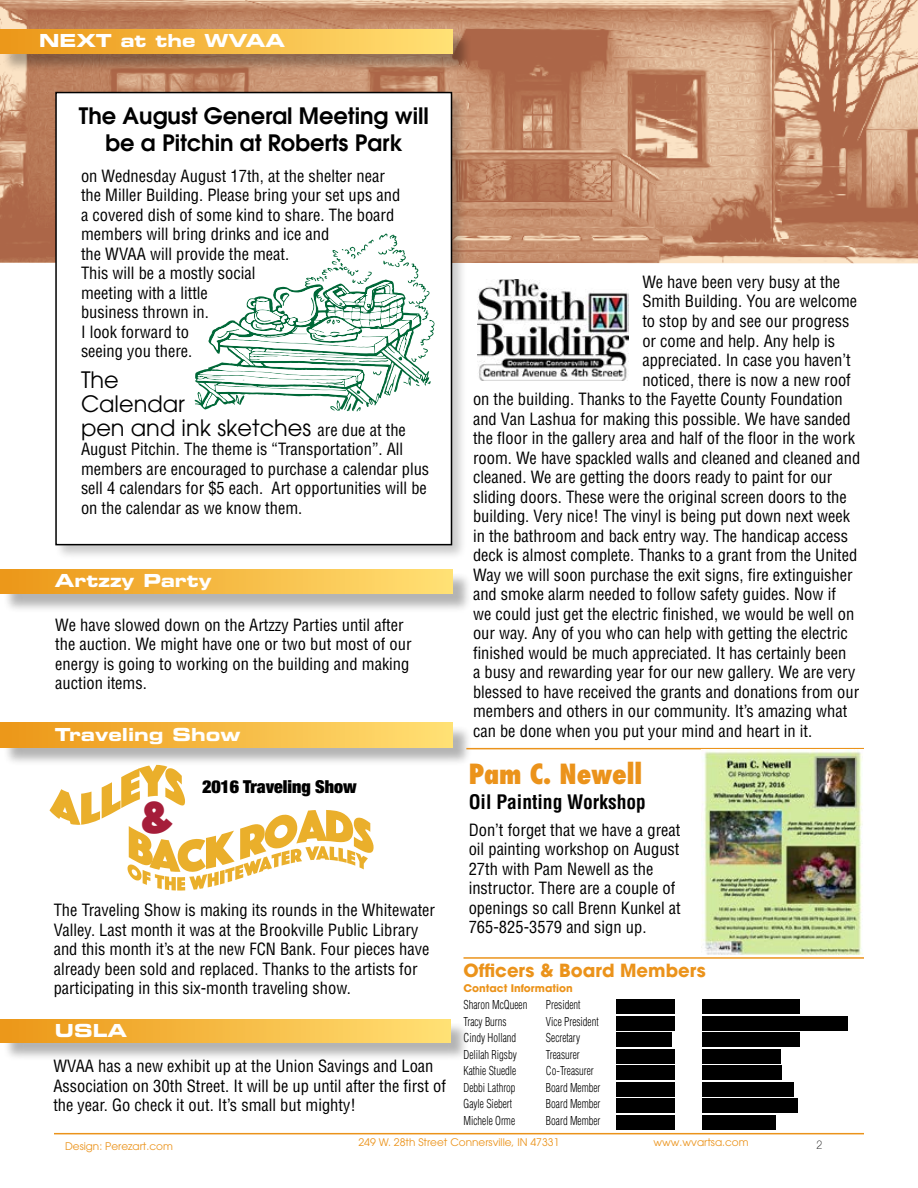
<style>
.page{position:relative;width:918px;height:1188px;background:#fff}
.page>*{position:absolute;margin:0;border:0;box-sizing:border-box;transform-origin:0 0}
.t1{font:46.5px "Phosphate Solid";color:#a51d3a}
.t2{font:800 condensed 27px "Futura";color:#eb931b}
.t3{font:600 22.5px/27px "Avant Garde LT";color:#000;text-align:center}
.t4{font:22.5px/24px "Avant Garde LT";color:#000}
.t5{font:700 condensed 19.5px "Helvetica LT";color:#000}
.t6{font:18px "Eurostile LT Bold Extended Two";color:#fff}
.t7{font:700 18px "Avant Garde LT";color:#eb931b}
.t8{font:900 expanded 17.85px "Helvetica Neue";color:#000}
.t9{font:condensed 16.5px/19.5px "Helvetica LT";color:#000}
.t10{font:300 condensed 12px "Helvetica LT";color:#000;scale:.88 1}
.t11{font:100 12px "Helvetica Neue";color:#000;scale:.88 1}
.t12{font:10.5px "Avant Garde LT";color:#eb931b}
.t13{font:700 10.5px "Avant Garde LT";color:#eb931b}
.s1{font-family:"Helvetica LT";font-stretch:condensed;font-size:16.5px}
</style>
<div class="page">
<hr style="left:464px;top:957px;width:400px;height:2px;background:#eb931b">
<img style="left:0;top:0;width:918px;height:263px">
<hr style="left:54px;top:1133px;width:810px;height:1px;background:#eb931b">
<div style="left:3px;top:572px;width:468px;height:40px;background:#000;opacity:.3"></div>
<div style="left:1px;top:569px;width:452px;height:25px;background:linear-gradient(to right,#eb9616,#ffe074)"></div>
<div style="left:3px;top:725px;width:468px;height:41px;background:#000;opacity:.3"></div>
<div style="left:1px;top:723px;width:452px;height:25px;background:linear-gradient(to right,#eb9616,#ffe074)"></div>
<div style="left:3px;top:1022px;width:466px;height:39px;background:#000;opacity:.3"></div>
<div style="left:1px;top:1019px;width:449px;height:24px;background:linear-gradient(to right,#eb9616,#ffe074)"></div>
<div style="left:2px;top:32px;width:469px;height:40px;background:#000;opacity:.3"></div>
<div style="left:0;top:29px;width:452px;height:25px;background:linear-gradient(to right,#eb9616,#ffe074)"></div>
<img style="left:478px;top:279px;width:151px;height:102px">
<svg style="left:50px;top:765px;width:324px;height:126px"></svg>
<hr style="left:466px;top:748px;width:398px;height:1px;background:#eb931b">
<img style="left:701px;top:750px;width:162px;height:205px">
<div style="left:54px;top:91px;width:414px;height:470px;background:#000;opacity:.21"></div>
<div style="left:56px;top:93px;width:396px;height:452px;background:#fff"></div>
<div style="left:55px;top:92px;width:397px;height:453px;border:2px solid #000"></div>
<svg style="left:194px;top:233px;width:241px;height:179px"></svg>
<div style="left:702px;top:999px;width:98px;height:15px;background:#000"></div>
<div style="left:702px;top:1016px;width:146px;height:14px;background:#000"></div>
<div style="left:616px;top:999px;width:54px;height:15px;background:#000"></div>
<div style="left:616px;top:1016px;width:59px;height:14px;background:#000"></div>
<div style="left:616px;top:1032px;width:56px;height:15px;background:#000"></div>
<div style="left:702px;top:1032px;width:98px;height:15px;background:#000"></div>
<div style="left:616px;top:1049px;width:59px;height:14px;background:#000"></div>
<div style="left:702px;top:1049px;width:79px;height:14px;background:#000"></div>
<div style="left:616px;top:1065px;width:59px;height:15px;background:#000"></div>
<div style="left:702px;top:1065px;width:79px;height:15px;background:#000"></div>
<div style="left:616px;top:1082px;width:59px;height:14px;background:#000"></div>
<div style="left:702px;top:1082px;width:92px;height:14px;background:#000"></div>
<div style="left:616px;top:1098px;width:59px;height:15px;background:#000"></div>
<div style="left:702px;top:1098px;width:96px;height:15px;background:#000"></div>
<div style="left:616px;top:1115px;width:59px;height:14px;background:#000"></div>
<div style="left:702px;top:1115px;width:74px;height:14px;background:#000"></div>
<div style="left:670px;top:999px;width:5px;height:15px;background:#000"></div>
<p class="t6" style="left:39px;top:28px;width:248px">NEXT at the WVAA</p>
<h3 class="t3" style="left:79px;top:102px;width:352px">The August General Meeting will be a Pitchin at Roberts Park</h3>
<p class="t9" style="left:81px;top:166px;width:321px">on Wednesday August 17th, at the shelter near the Miller Building. Please bring your set ups and a covered dish of some kind to share. The board members will bring drinks and ice and<br>the WVAA will provide the meat.<br>This will be a mostly social<br>meeting with a little<br>business thrown in.<br>I look forward to<br>seeing you there.</p>
<h3 class="t4" style="left:81px;top:368px;width:326px">The<br>Calendar<br>pen and ink sketches <span class="s1">are due at the</span></h3>
<p class="t9" style="left:81px;top:440px;width:350px">August Pitchin. The theme is “Transportation”. All members are encouraged to purchase a calendar plus sell 4 calendars for $5 each. Art opportunities will be on the calendar as we know them.</p>
<p class="t6" style="left:55px;top:568px;width:158px">Artzzy Party</p>
<p class="t9" style="left:55px;top:615px;width:358px">We have slowed down on the Artzzy Parties until after the auction. We might have one or two but most of our energy is going to working on the building and making auction items.</p>
<p class="t6" style="left:55px;top:721px;width:187px">Traveling Show</p>
<h1 class="t1" style="left:142px;top:784px;width:32px">&amp;</h1>
<p class="t8" style="left:202px;top:775px;width:156px">2016 Traveling Show</p>
<p class="t9" style="left:54px;top:900px;width:383px">The Traveling Show is making its rounds in the Whitewater Valley. Last month it was at the Brookville Public Library and this month it’s at the new FCN Bank. Four pieces have already been sold and replaced. Thanks to the artists for participating in this six-month traveling show.</p>
<p class="t6" style="left:55px;top:1018px;width:74px">USLA</p>
<p class="t9" style="left:53px;top:1056px;width:394px">WVAA has a new exhibit up at the Union Savings and Loan<br>Association on 30th Street. It will be up until after the first of the year. Go check it out. It’s small but mighty!</p>
<p class="t9" style="left:642px;top:272px;width:199px">We have been very busy at the</p>
<p class="t9" style="left:642px;top:292px;width:216px">Smith Building. You are welcome</p>
<p class="t9" style="left:642px;top:311px;width:209px">to stop by and see our progress</p>
<p class="t9" style="left:642px;top:331px;width:194px">or come and help. Any help is</p>
<p class="t9" style="left:642px;top:350px;width:210px">appreciated. In case you haven’t</p>
<p class="t9" style="left:642px;top:370px;width:210px">noticed, there is now a new roof</p>
<p class="t9" style="left:473px;top:389px;width:371px">on the building. Thanks to the Fayette County Foundation</p>
<p class="t9" style="left:473px;top:409px;width:379px">and Van Lashua for making this possible. We have sanded</p>
<p class="t9" style="left:473px;top:428px;width:383px">the floor in the gallery area and half of the floor in the work</p>
<p class="t9" style="left:473px;top:448px;width:389px">room. We have spackled walls and cleaned and cleaned and</p>
<p class="t9" style="left:473px;top:467px;width:361px">cleaned. We are getting the doors ready to paint for our</p>
<p class="t9" style="left:473px;top:487px;width:375px">sliding doors. These were the original screen doors to the</p>
<p class="t9" style="left:473px;top:506px;width:379px">building. Very nice! The vinyl is being put down next week</p>
<p class="t9" style="left:473px;top:526px;width:377px">in the bathroom and back entry way. The handicap access</p>
<p class="t9" style="left:473px;top:545px;width:386px">deck is almost complete. Thanks to a grant from the United</p>
<p class="t9" style="left:473px;top:565px;width:381px">Way we will soon purchase the exit signs, fire extinguisher</p>
<p class="t9" style="left:473px;top:584px;width:364px">and smoke alarm needed to follow safety guides. Now if</p>
<p class="t9" style="left:473px;top:604px;width:383px">we could just get the electric finished, we would be well on</p>
<p class="t9" style="left:473px;top:623px;width:376px">our way. Any of you who can help with getting the electric</p>
<p class="t9" style="left:473px;top:643px;width:375px">finished would be much appreciated. It has certainly been</p>
<p class="t9" style="left:473px;top:662px;width:384px">a busy and rewarding year for our new gallery. We are very</p>
<p class="t9" style="left:473px;top:682px;width:388px">blessed to have received the grants and donations from our</p>
<p class="t9" style="left:473px;top:701px;width:376px">members and others in our community. It’s amazing what</p>
<p class="t9" style="left:473px;top:721px;width:341px">can be done when you put your mind and heart in it.</p>
<h2 class="t2" style="left:469px;top:755px;width:175px">Pam C. Newell</h2>
<p class="t5" style="left:469px;top:790px;width:179px">Oil Painting Workshop</p>
<p class="t9" style="left:469px;top:820px;width:214px">Don’t forget that we have a great oil painting workshop on August<br>27th with Pam Newell as the instructor. There are a couple of openings so call Brenn Kunkel at<br>765-825-3579 and sign up.</p>
<p class="t7" style="left:464px;top:959px;width:244px">Officers &amp; Board Members</p>
<p class="t13" style="left:464px;top:981px;width:111px">Contact Information</p>
<p class="t10" style="left:464px;top:998px;width:74px">Sharon McQueen</p>
<p class="t10" style="left:546px;top:998px;width:41px">President</p>
<p class="t10" style="left:464px;top:1014px;width:51px">Tracy Burns</p>
<p class="t10" style="left:546px;top:1014px;width:61px">Vice President</p>
<p class="t10" style="left:464px;top:1031px;width:61px">Cindy Holland</p>
<p class="t10" style="left:546px;top:1031px;width:40px">Secretary</p>
<p class="t10" style="left:464px;top:1047px;width:62px">Delilah Rigsby</p>
<p class="t10" style="left:546px;top:1047px;width:40px">Treasurer</p>
<p class="t10" style="left:464px;top:1064px;width:61px">Kathie Stuedle</p>
<p class="t10" style="left:546px;top:1064px;width:56px">Co-Treasurer</p>
<p class="t10" style="left:464px;top:1080px;width:61px">Debbi Lathrop</p>
<p class="t10" style="left:546px;top:1080px;width:63px">Board Member</p>
<p class="t10" style="left:464px;top:1097px;width:57px">Gayle Siebert</p>
<p class="t10" style="left:546px;top:1097px;width:63px">Board Member</p>
<p class="t10" style="left:464px;top:1113px;width:60px">Michele Orme</p>
<p class="t10" style="left:546px;top:1113px;width:63px">Board Member</p>
<p class="t12" style="left:65px;top:1140px;width:109px">Design: Perezart.com</p>
<p class="t12" style="left:358px;top:1136px;width:203px">249 W. 28th Street Connersville, IN 47331</p>
<p class="t12" style="left:653px;top:1136px;width:97px">www.wvartsa.com</p>
<p class="t11" style="left:816px;top:1136px;width:8px">2</p>
</div>
